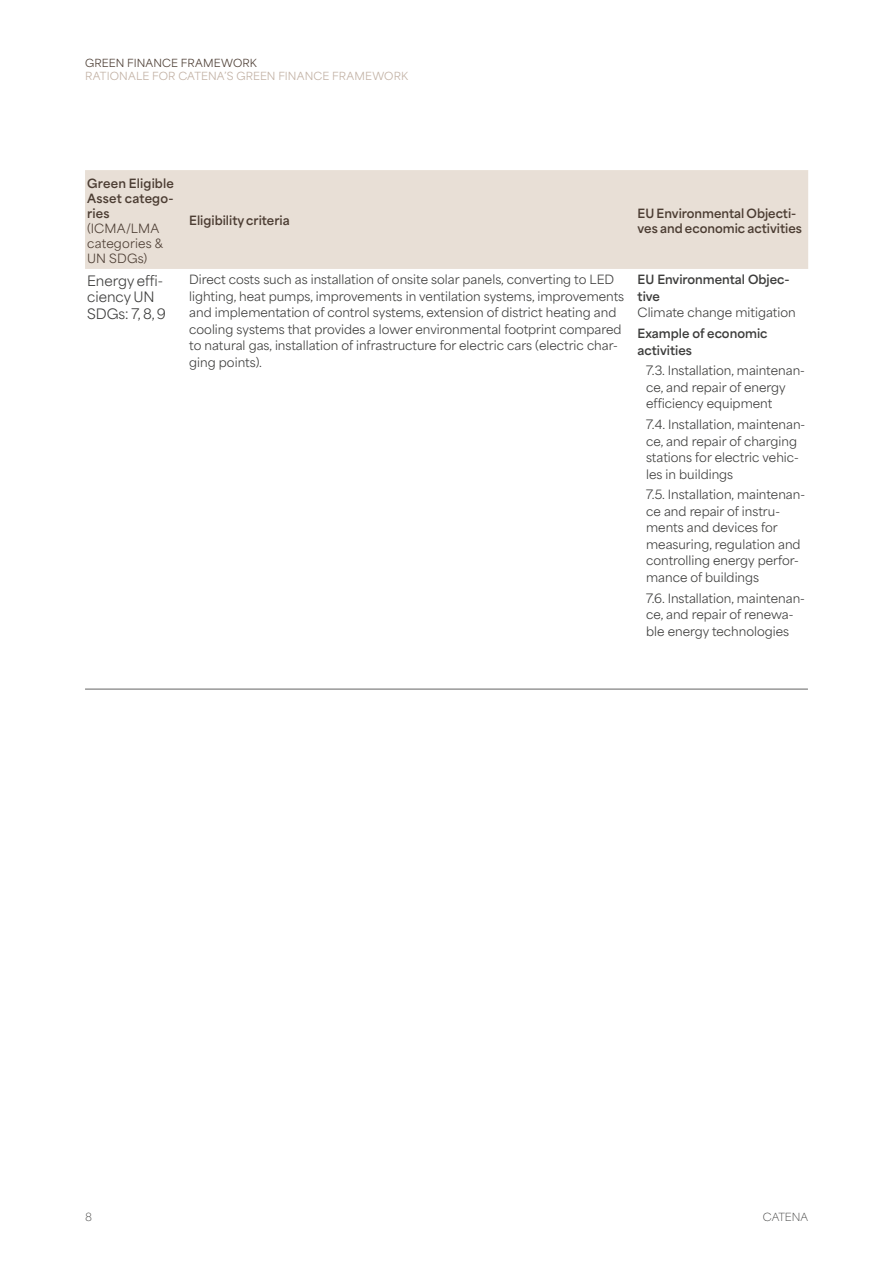
<style>
.page{position:relative;width:893px;height:1263px;background:#fff}
.page>*{position:absolute;margin:0;border:0;box-sizing:border-box;transform-origin:0 0}
.Mellis_1{font:13.5px/16.5px "Area Normal";color:#3d3d3c}
.Tabell_punklista{font:12px/16.5px "Area Normal";color:#3d3d3c}
.Brödtext_-_punktlista{font:12px/16.5px "Area Normal";color:#3d3d3c}
.Tabell_punklista-2{font:700 12px/16.5px "Area Normal";color:#3d3d3c}
.Tabell_normal{font:700 12px/15px "Area Normal";color:#4c3d33}
.Diagramrubrik{font:700 12px/15px "Area Normal";letter-spacing:.015em;color:#4c3d33;text-align:justify}
.Diagramrubrik-2{font:12px/15px "Area Normal";letter-spacing:.01em;color:#4c3d33}
.Huvudrubrik{font:10.5px "Area Normal";letter-spacing:.015em;color:#c1b0a3}
.Huvudrubrik-2{font:10.5px "Area Normal";letter-spacing:.015em;color:#4c3d33}
.Flagga_2_a_raden{font:100 10.5px "Area Normal";color:#3d3d3c}
.s1{font-weight:400}
</style>
<div class="page">
<hr style="left:85px;top:689px;width:723px;height:1px;background:#646463">
<div style="left:85px;top:170px;width:723px;height:99px;background:#e8dfd6"></div>
<p class="Huvudrubrik-2" style="left:85px;top:53px;width:173px">GREEN FINANCE FRAMEWORK</p>
<p class="Huvudrubrik" style="left:85px;top:67px;width:325px">RATIONALE FOR CATENA’S GREEN FINANCE FRAMEWORK</p>
<p class="Diagramrubrik" style="left:87px;top:174px;width:88px">Green Eligible Asset catego&shy;ries</p>
<p class="Diagramrubrik-2" style="left:87px;top:219px;width:78px">(ICMA/LMA categories &amp;<br>UN SDGs)</p>
<p class="Tabell_normal" style="left:189px;top:212px;width:102px">Eligibility criteria</p>
<p class="Tabell_normal" style="left:638px;top:204px;width:166px">EU Environmental Objecti&shy;ves and economic activities</p>
<p class="Mellis_1" style="left:87px;top:271px;width:80px">Energy effi&shy;ciency UN<br>SDGs: 7, 8, 9</p>
<p class="Brödtext_-_punktlista" style="left:189px;top:270px;width:436px">Direct costs such as installation of onsite solar panels, converting to LED lighting, heat pumps, improvements in ventilation systems, improvements and implementation of control systems, extension of district heating and cooling systems that provides a lower environmental footprint compared to natural gas, installation of infrastructure for electric cars (electric char&shy;ging points).</p>
<p class="Tabell_punklista-2" style="left:638px;top:270px;width:160px">EU Environmental Objec&shy;tive<br><span class="s1">Climate change mitigation</span></p>
<p class="Tabell_punklista-2" style="left:638px;top:324px;width:131px">Example of economic activities</p>
<p class="Tabell_punklista" style="left:646px;top:361px;width:160px">7.3. Installation, maintenan&shy;ce, and repair of energy efficiency equipment</p>
<p class="Tabell_punklista" style="left:646px;top:415px;width:161px">7.4. Installation, maintenan&shy;ce, and repair of charging stations for electric vehic&shy;les in buildings</p>
<p class="Tabell_punklista" style="left:646px;top:485px;width:160px">7.5. Installation, maintenan&shy;ce and repair of instru&shy;ments and devices for measuring, regulation and controlling energy perfor&shy;mance of buildings</p>
<p class="Tabell_punklista" style="left:646px;top:588px;width:160px">7.6. Installation, maintenan&shy;ce, and repair of renewa&shy;ble energy technologies</p>
<p class="Flagga_2_a_raden" style="left:85px;top:1208px;width:9px">8</p>
<p class="Flagga_2_a_raden" style="left:763px;top:1208px;width:47px">CATENA</p>
</div>
